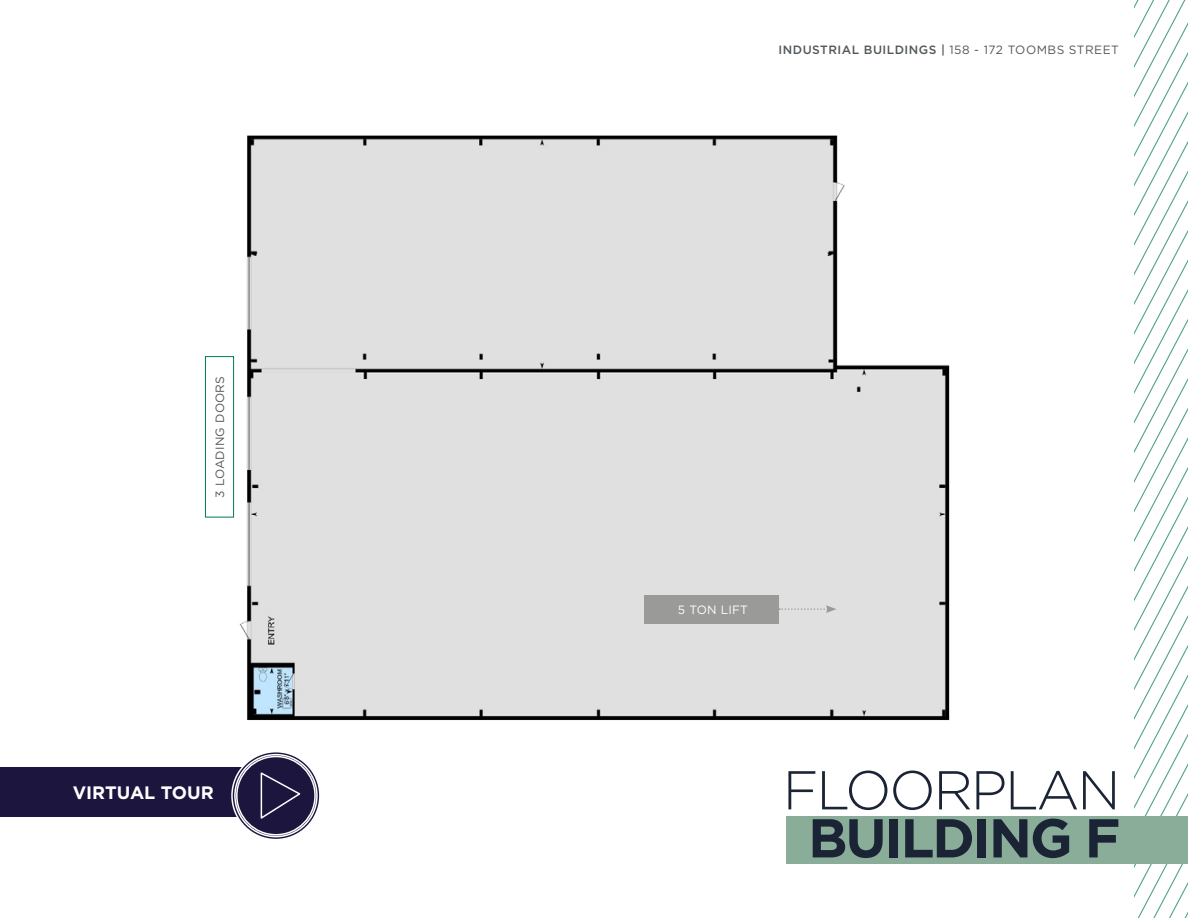
<style>
.page{position:relative;width:1188px;height:918px;background:#fff}
.page>*{position:absolute;margin:0;border:0;box-sizing:border-box;transform-origin:0 0}
.t1{font:300 54.6px "Gotham";letter-spacing:-.04em;color:#1b2435}
.t2{font:700 54.6px "Gotham";letter-spacing:-.04em;color:#1b2435}
.t3{font:700 18px "Gotham";color:#fff}
.t4{font:500 12px "Gotham";letter-spacing:.04em;color:#52575a}
.t5{font:12px "Gotham";letter-spacing:.02em;color:#52575a}
.t6{font:12px "Gotham";letter-spacing:.02em;color:#fff}
.s1{font-weight:400}
</style>
<div class="page">
<svg style="left:1134px;top:0;width:54px;height:918px"></svg>
<img style="left:234px;top:135px;width:716px;height:586px">
<div style="left:787px;top:817px;width:401px;height:47px;background:#8aad9a"></div>
<div style="left:205px;top:356px;width:29px;height:161px;border:1px solid #007c58"></div>
<div style="left:644px;top:595px;width:134px;height:28px;background:#9a9a98"></div>
<svg style="left:779px;top:605px;width:58px;height:8px"></svg>
<div style="left:0;top:767px;width:249px;height:50px;background:#1c163f"></div>
<div style="left:231px;top:751px;width:90px;height:89px;border:2px solid #fff;border-radius:50%"></div>
<svg style="left:233px;top:753px;width:85px;height:85px"></svg>
<div style="left:601px;top:512px;width:82px;height:50px;background:#e0e0e0"></div>
<div style="left:510px;top:221px;width:70px;height:50px;background:#e0e0e0"></div>
<p class="t5" style="left:212px;top:498px;width:123px;rotate:-90deg">3 LOADING DOORS</p>
<h2 class="t3" style="left:73px;top:781px;width:143px">VIRTUAL TOUR</h2>
<p class="t4" style="left:779px;top:42px;width:342px">INDUSTRIAL BUILDINGS | <span class="s1">158 - 172 TOOMBS STREET</span></p>
<p class="t6" style="left:678px;top:602px;width:71px">5 TON LIFT</p>
<h1 class="t1" style="left:783px;top:756px;width:339px">FLOORPLAN</h1>
<h1 class="t2" style="left:808px;top:802px;width:314px">BUILDING F</h1>
</div>
